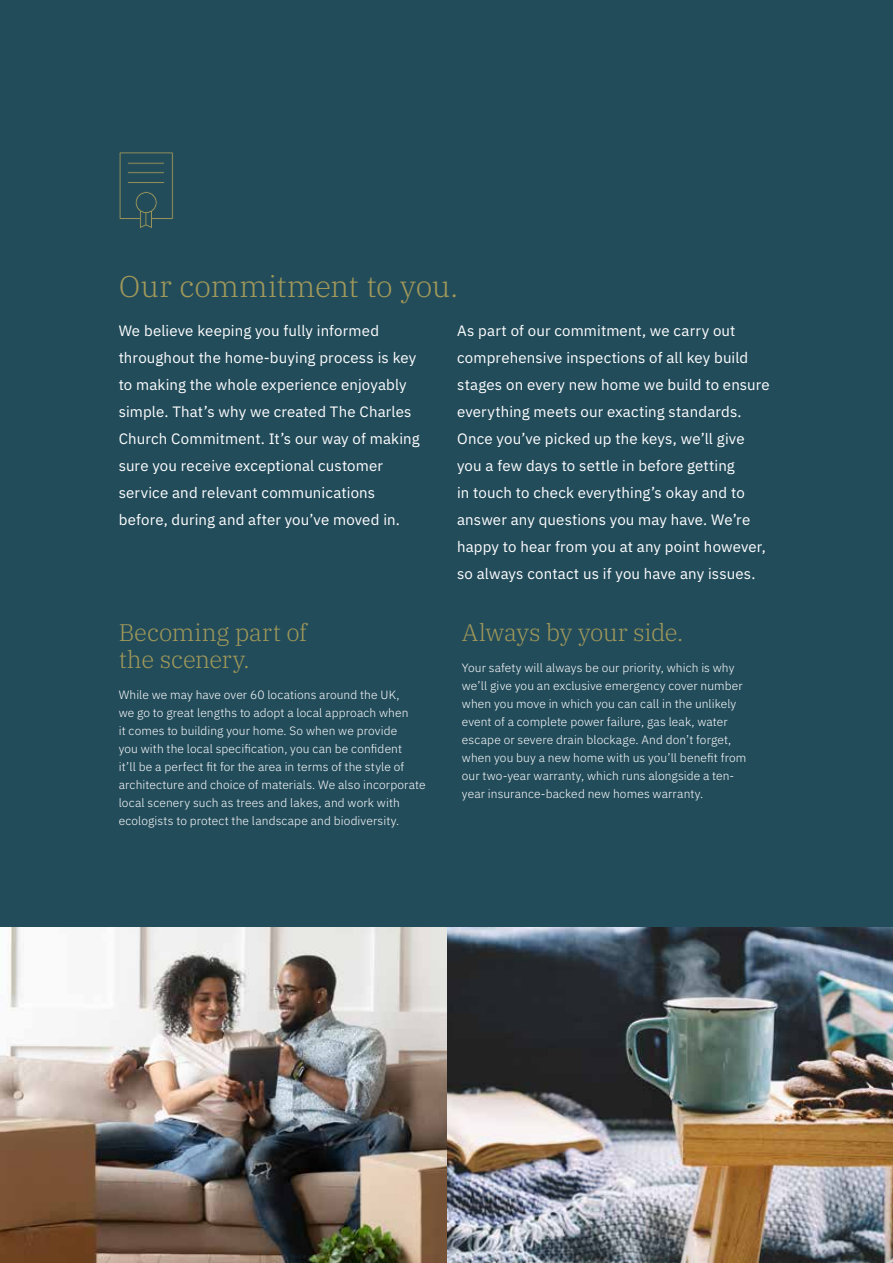
<style>
.page{position:relative;width:893px;height:1263px;background:#234c5b}
.page>*{position:absolute;margin:0;border:0;box-sizing:border-box;transform-origin:0 0}
.t1{font:300 30px "IBM Plex Serif";letter-spacing:-.01em;color:#a19959}
.t2{font:300 24px/27px "IBM Plex Serif";letter-spacing:-.005em;color:#a19959}
.t3{font:15px/27px "IBM Plex Sans";letter-spacing:.01em;color:#fff}
.t4{font:300 12px/18px "IBM Plex Sans";letter-spacing:.01em;color:#fff}
</style>
<div class="page">
<img style="left:0;top:927px;width:893px;height:336px">
<svg style="left:119px;top:152px;width:54px;height:76px"></svg>
<div style="left:127px;top:162px;width:38px;height:2px;border:1px solid #234c5b"></div>
<div style="left:127px;top:171px;width:38px;height:3px;border:1px solid #234c5b"></div>
<div style="left:127px;top:181px;width:38px;height:3px;border:1px solid #234c5b"></div>
<h1 class="t1" style="left:119px;top:263px;width:341px">Our commitment to you.</h1>
<p class="t3" style="left:119px;top:316px;width:302px">We believe keeping you fully informed throughout the home-buying process is key to making the whole experience enjoyably simple. That’s why we created The Charles Church Commitment. It’s our way of making sure you receive exceptional customer service and relevant communications before, during and after you’ve moved in.</p>
<p class="t3" style="left:457px;top:316px;width:314px">As part of our commitment, we carry out comprehensive inspections of all key build stages on every new home we build to ensure everything meets our exacting standards.<br>Once you’ve picked up the keys, we’ll give you a few days to settle in before getting<br>in touch to check everything’s okay and to answer any questions you may have. We’re happy to hear from you at any point however, so always contact us if you have any issues.</p>
<h2 class="t2" style="left:119px;top:617px;width:190px">Becoming part of the scenery.</h2>
<p class="t4" style="left:119px;top:685px;width:308px">While we may have over 60 locations around the UK,<br>we go to great lengths to adopt a local approach when<br>it comes to building your home. So when we provide<br>you with the local specification, you can be confident<br>it’ll be a perfect fit for the area in terms of the style of architecture and choice of materials. We also incorporate local scenery such as trees and lakes, and work with ecologists to protect the landscape and biodiversity.</p>
<h2 class="t2" style="left:462px;top:617px;width:223px">Always by your side.</h2>
<p class="t4" style="left:462px;top:658px;width:286px">Your safety will always be our priority, which is why we’ll give you an exclusive emergency cover number when you move in which you can call in the unlikely event of a complete power failure, gas leak, water escape or severe drain blockage. And don’t forget, when you buy a new home with us you’ll benefit from our two-year warranty, which runs alongside a ten&shy;year insurance-backed new homes warranty.</p>
</div>
